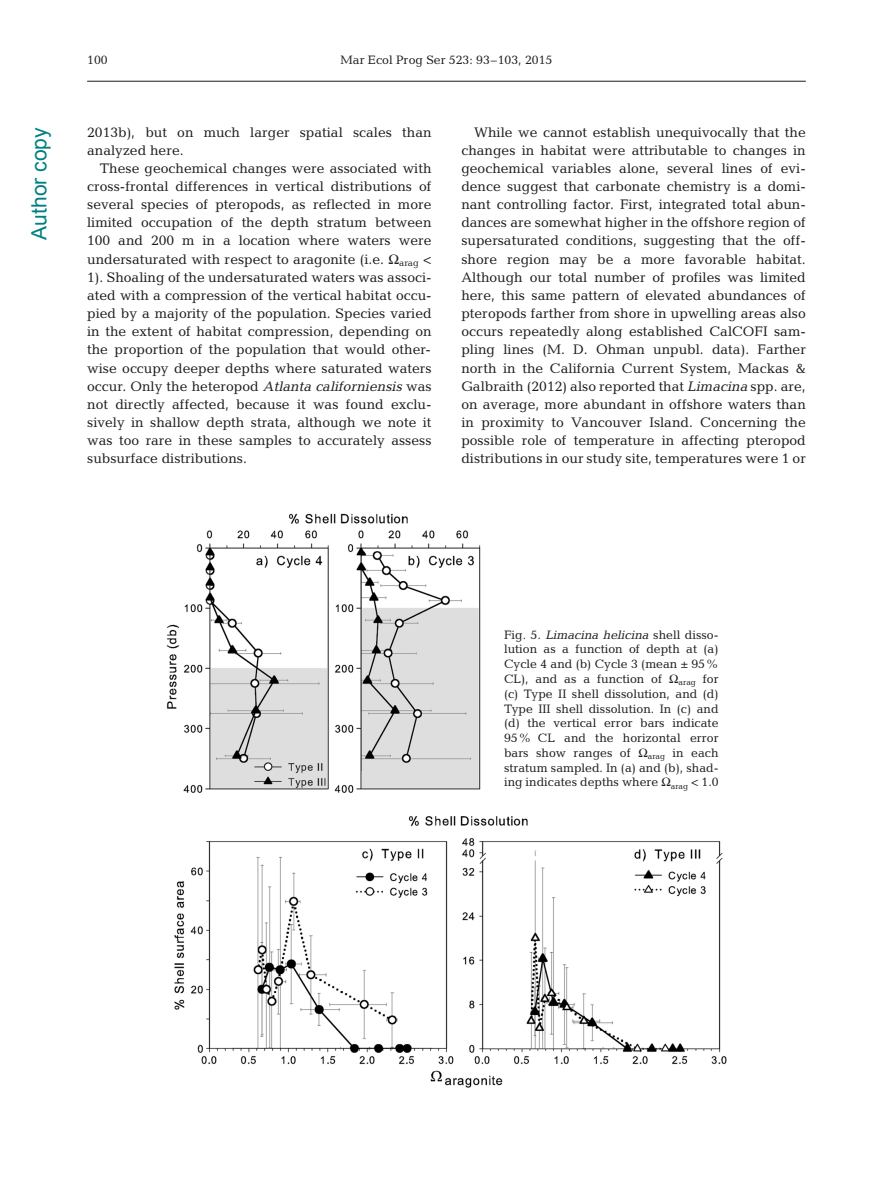
<style>
.page{position:relative;width:893px;height:1178px;background:#fff}
.page>*{position:absolute;margin:0;border:0;box-sizing:border-box;transform-origin:0 0}
.t1{font:21px "Arial";color:#008080}
.t2{font:13.95px/18.1px "Candida";color:#1b1c20;text-align:justify}
.t3{font:12.3px/14.7px "Candida";color:#1b1c20;text-align:justify}
.t4{font:12.3px "Oblique Straight Plain";color:#1b1c20}
.t5{font:8.25px "Candida";color:#1b1c20}
.s1{font-family:"Oblique Straight Plain"}
.s2{font-family:"Candida"}
</style>
<div class="page">
<hr style="left:87px;top:81px;width:719px;height:1px;background:#1b1c20">
<img style="left:166px;top:513px;width:561px;height:575px">
<svg style="left:669px;top:674px;width:9px;height:9px"></svg>
<svg style="left:639px;top:748px;width:8px;height:9px"></svg>
<svg style="left:662px;top:778px;width:8px;height:8px"></svg>
<h1 class="t1" style="left:25px;top:240px;width:114px;rotate:-90deg">Author copy</h1>
<p class="t3" style="left:87px;top:53px;width:22px">100</p>
<p class="t3" style="left:341px;top:53px;width:213px">Mar Ecol Prog Ser 523: 93–103, 2015</p>
<p class="t2" style="left:87px;top:124px;width:346px">2013b), but on much larger spatial scales than analyzed here.</p>
<p class="t2" style="left:87px;top:160px;width:346px;text-indent:13px">These geochemical changes were associated with cross-frontal differences in vertical distributions of several species of pteropods, as reflected in more limited occupation of the depth stratum between 100 and 200 m in a location where waters were under saturated with respect to aragonite (i.e. <sub>arag</sub> &lt; 1). Shoaling of the undersaturated waters was associ&shy;ated with a compression of the vertical habitat occu&shy;pied by a majority of the population. Species varied in the extent of habitat compression, depending on the proportion of the population that would other&shy;wise occupy deeper depths where saturated waters occur. Only the heteropod <span class="s1">Atlanta californiensis</span> was not directly affected, because it was found exclu&shy;sively in shallow depth strata, although we note it was too rare in these samples to accurately assess subsurface distributions.</p>
<p class="t2" style="left:461px;top:124px;width:346px;text-indent:13px">While we cannot establish unequivocally that the changes in habitat were attributable to changes in geochemical variables alone, several lines of evi&shy;dence suggest that carbonate chemistry is a domi&shy;nant controlling factor. First, integrated total abun&shy;dances are somewhat higher in the offshore region of supersaturated conditions, suggesting that the off&shy;shore region may be a more favorable habitat.<br>Although our total number of profiles was limited here, this same pattern of elevated abundances of pteropods farther from shore in upwelling areas also occurs repeatedly along established CalCOFI sam&shy;pling lines (M. D. Ohman unpubl. data). Farther north in the California Current System, Mackas &amp; Galbraith (2012) also reported that <span class="s1">Limacina</span> spp. are, on average, more abundant in offshore waters than in proximity to Vancouver Island. Concerning the possible role of temperature in affecting pteropod distributions in our study site, temperatures were 1 or</p>
<p class="t4" style="left:504px;top:630px;width:216px"><span class="s2">Fig. 5</span>. Limacina helicina <span class="s2">shell disso-</span></p>
<p class="t3" style="left:504px;top:643px;width:216px">lution as a function of depth at (a)<br>Cycle 4 and (b) Cycle 3 (mean ± 95% CL), and as a function of</p>
<p class="t5" style="left:679px;top:679px;width:41px">arag <sup>for</sup></p>
<p class="t3" style="left:504px;top:687px;width:216px">(c) Type II shell dissolution, and (d)<br>Type III shell dissolution. In (c) and (d) the vertical error bars indicate 95% CL and the horizontal error bars show ranges of</p>
<p class="t3" style="left:504px;top:747px;width:216px;text-indent:144px"><sub>arag</sub> in each stratum sampled. In (a) and (b), shad&shy;ing indicates depths where <sub>arag</sub> &lt; 1.0</p>
</div>
